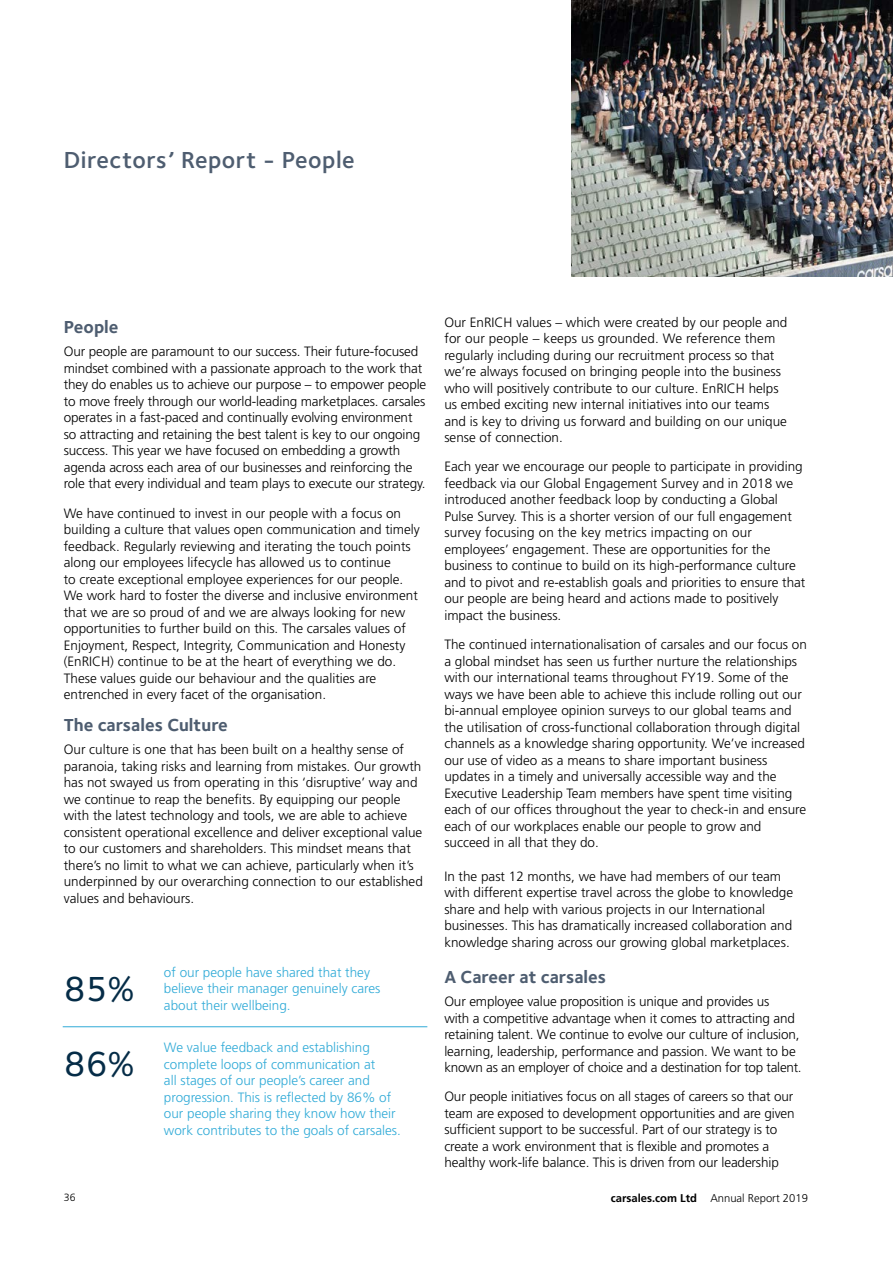
<style>
.page{position:relative;width:893px;height:1263px;background:#fff}
.page>*{position:absolute;margin:0;border:0;box-sizing:border-box;transform-origin:0 0}
.t1{font:500 36px/75.4px "Foundry Sterling";color:#052c47}
.t2{font:600 24px "Foundry Sterling";letter-spacing:.02em;color:#4e5d70}
.t3{font:700 18px "Foundry Sterling";color:#4e5d70}
.t4{font:300 13.5px/16.5px "Frutiger";color:#000}
.t5{font:300 13.5px/16.5px "Frutiger";color:#30aad7}
.t6{font:300 11.25px "Frutiger";color:#000}
.t7{font:300 10.5px "Frutiger";color:#000}
.s1{font-weight:700}
</style>
<div class="page">
<img style="left:571px;top:0;width:322px;height:276px">
<hr style="left:63px;top:1026px;width:364px;height:1px;background:#30aad7">
<h2 class="t2" style="left:64px;top:145px;width:293px">Directors’ Report - People</h2>
<h3 class="t3" style="left:64px;top:317px;width:56px">People</h3>
<p class="t4" style="left:64px;top:343px;width:364px">Our people are paramount to our success. Their future-focused mindset combined with a passionate approach to the work that they do enables us to achieve our purpose – to empower people to move freely through our world-leading marketplaces. carsales operates in a fast-paced and continually evolving environment so attracting and retaining the best talent is key to our ongoing success. This year we have focused on embedding a growth agenda across each area of our businesses and reinforcing the role that every individual and team plays to execute our strategy.</p>
<p class="t4" style="left:64px;top:505px;width:358px">We have continued to invest in our people with a focus on building a culture that values open communication and timely feedback. Regularly reviewing and iterating the touch points along our employees lifecycle has allowed us to continue<br>to create exceptional employee experiences for our people.<br>We work hard to foster the diverse and inclusive environment that we are so proud of and we are always looking for new opportunities to further build on this. The carsales values of Enjoyment, Respect, Integrity, Communication and Honesty (EnRICH) continue to be at the heart of everything we do.<br>These values guide our behaviour and the qualities are entrenched in every facet of the organisation.</p>
<h3 class="t3" style="left:64px;top:714px;width:166px">The carsales Culture</h3>
<p class="t4" style="left:64px;top:741px;width:361px">Our culture is one that has been built on a healthy sense of paranoia, taking risks and learning from mistakes. Our growth has not swayed us from operating in this ‘disruptive’ way and we continue to reap the benefits. By equipping our people with the latest technology and tools, we are able to achieve consistent operational excellence and deliver exceptional value to our customers and shareholders. This mindset means that there’s no limit to what we can achieve, particularly when it’s underpinned by our overarching connection to our established values and behaviours.</p>
<h1 class="t1" style="left:64px;top:951px;width:72px">85%<br>86%</h1>
<p class="t5" style="left:164px;top:963px;width:218px">of our people have shared that they believe their manager genuinely cares about their wellbeing.</p>
<p class="t5" style="left:164px;top:1039px;width:239px">We value feedback and establishing complete loops of communication at<br>all stages of our people’s career and progression. This is reflected by 86% of our people sharing they know how their work contributes to the goals of carsales.</p>
<p class="t4" style="left:444px;top:314px;width:345px">Our EnRICH values – which were created by our people and for our people – keeps us grounded. We reference them regularly including during our recruitment process so that we’re always focused on bringing people into the business who will positively contribute to our culture. EnRICH helps us embed exciting new internal initiatives into our teams and is key to driving us forward and building on our unique sense of connection.</p>
<p class="t4" style="left:444px;top:458px;width:363px">Each year we encourage our people to participate in providing feedback via our Global Engagement Survey and in 2018 we introduced another feedback loop by conducting a Global Pulse Survey. This is a shorter version of our full engagement survey focusing on the key metrics impacting on our employees’ engagement. These are opportunities for the business to continue to build on its high-performance culture and to pivot and re-establish goals and priorities to ensure that our people are being heard and actions made to positively impact the business.</p>
<p class="t4" style="left:444px;top:636px;width:364px">The continued internationalisation of carsales and our focus on a global mindset has seen us further nurture the relationships with our international teams throughout FY19. Some of the ways we have been able to achieve this include rolling out our bi-annual employee opinion surveys to our global teams and the utilisation of cross-functional collaboration through digital channels as a knowledge sharing opportunity. We’ve increased our use of video as a means to share important business updates in a timely and universally accessible way and the Executive Leadership Team members have spent time visiting each of our offices throughout the year to check-in and ensure each of our workplaces enable our people to grow and succeed in all that they do.</p>
<p class="t4" style="left:444px;top:868px;width:350px">In the past 12 months, we have had members of our team with different expertise travel across the globe to knowledge share and help with various projects in our International businesses. This has dramatically increased collaboration and knowledge sharing across our growing global marketplaces.</p>
<h3 class="t3" style="left:444px;top:966px;width:163px">A Career at carsales</h3>
<p class="t4" style="left:444px;top:993px;width:359px">Our employee value proposition is unique and provides us<br>with a competitive advantage when it comes to attracting and retaining talent. We continue to evolve our culture of inclusion, learning, leadership, performance and passion. We want to be known as an employer of choice and a destination for top talent.</p>
<p class="t4" style="left:444px;top:1088px;width:352px">Our people initiatives focus on all stages of careers so that our team are exposed to development opportunities and are given sufficient support to be successful. Part of our strategy is to create a work environment that is flexible and promotes a healthy work-life balance. This is driven from our leadership</p>
<p class="t7" style="left:64px;top:1191px;width:13px">36</p>
<p class="t6" style="left:611px;top:1191px;width:199px"><span class="s1">carsales.com Ltd</span> Annual Report 2019</p>
</div>
